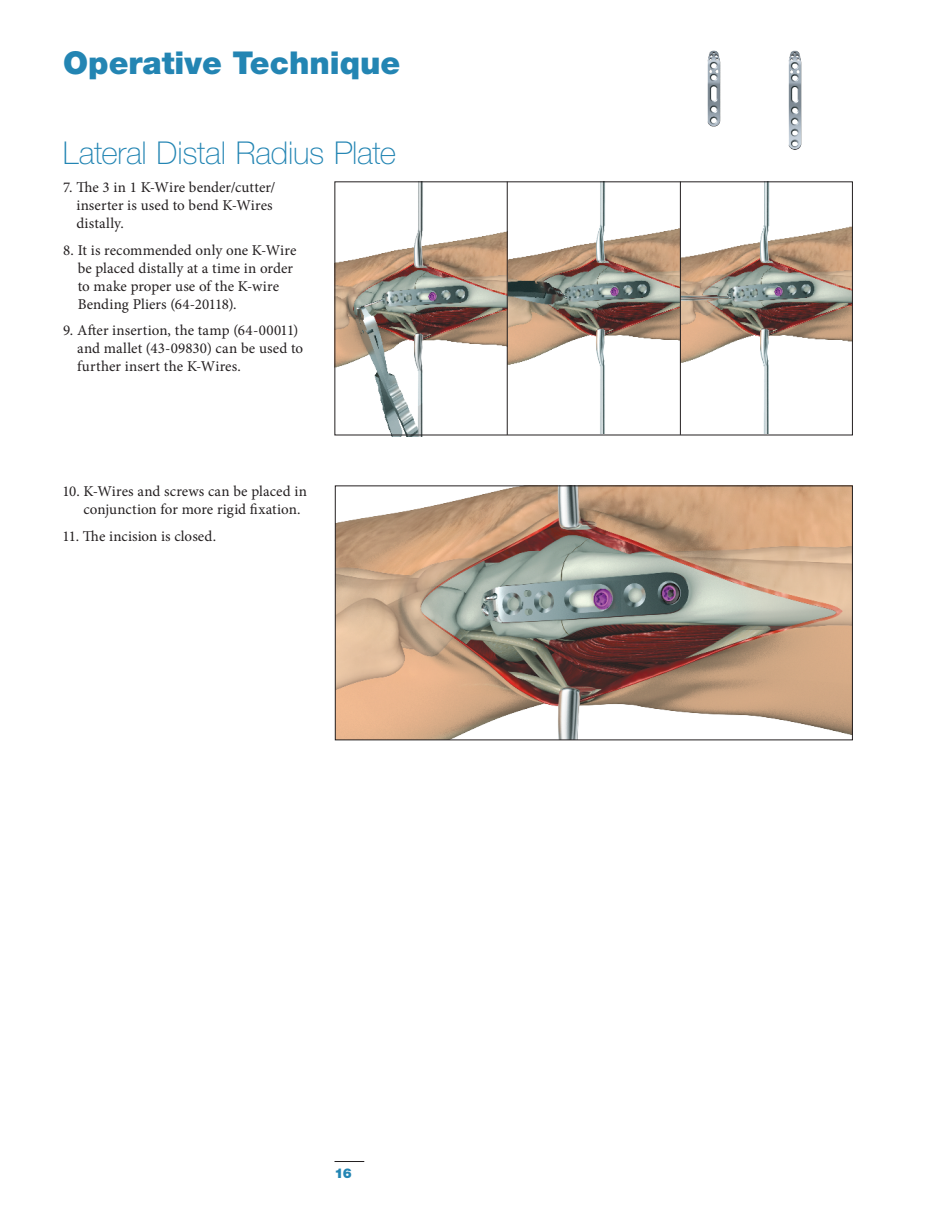
<style>
.page{position:relative;width:941px;height:1211px;background:#fff}
.page>*{position:absolute;margin:0;border:0;box-sizing:border-box;transform-origin:0 0}
.t1{font:100 31.5px "Helvetica Neue";letter-spacing:-.01em;color:#2385b3}
.t2{font:900 31.5px "Helvetica Neue";color:#2385b3}
.t3{font:15px/18px "Minion Pro";letter-spacing:.005em;color:#231f20}
.t4{font:900 13.5px "Helvetica Neue";color:#2385b3}
</style>
<div class="page">
<svg style="left:335px;top:1161px;width:29px;height:1px"></svg>
<img style="left:337px;top:488px;width:514px;height:250px">
<div style="left:335px;top:486px;width:518px;height:254px;border:1px solid #231f20"></div>
<img style="left:508px;top:184px;width:343px;height:249px">
<img style="left:335px;top:184px;width:172px;height:252px">
<hr style="left:507px;top:182px;width:1px;height:253px;background:#231f20">
<hr style="left:680px;top:182px;width:1px;height:253px;background:#231f20">
<img style="left:788px;top:50px;width:14px;height:100px">
<img style="left:707px;top:50px;width:14px;height:77px">
<h1 class="t2" style="left:63px;top:44px;width:339px">Operative Technique</h1>
<h1 class="t1" style="left:63px;top:135px;width:335px">Lateral Distal Radius Plate</h1>
<p class="t3" style="left:76px;top:179px;width:201px;text-indent:-13px">7. The 3 in 1 K-Wire bender/cutter/ inserter is used to bend K-Wires distally.</p>
<p class="t3" style="left:78px;top:241px;width:220px;text-indent:-15px">8. It is recommended only one K-Wire be placed distally at a time in order to make proper use of the K-wire<br>Bending Pliers (64-20118).</p>
<p class="t3" style="left:77px;top:322px;width:228px;text-indent:-14px">9. After insertion, the tamp (64-00011) and mallet (43-09830) can be used to further insert the K-Wires.</p>
<p class="t3" style="left:84px;top:482px;width:225px;text-indent:-21px">10. K-Wires and screws can be placed in conjunction for more rigid fixation.</p>
<p class="t3" style="left:63px;top:527px;width:155px">11. The incision is closed.</p>
<p class="t4" style="left:334px;top:1165px;width:19px">16</p>
</div>
